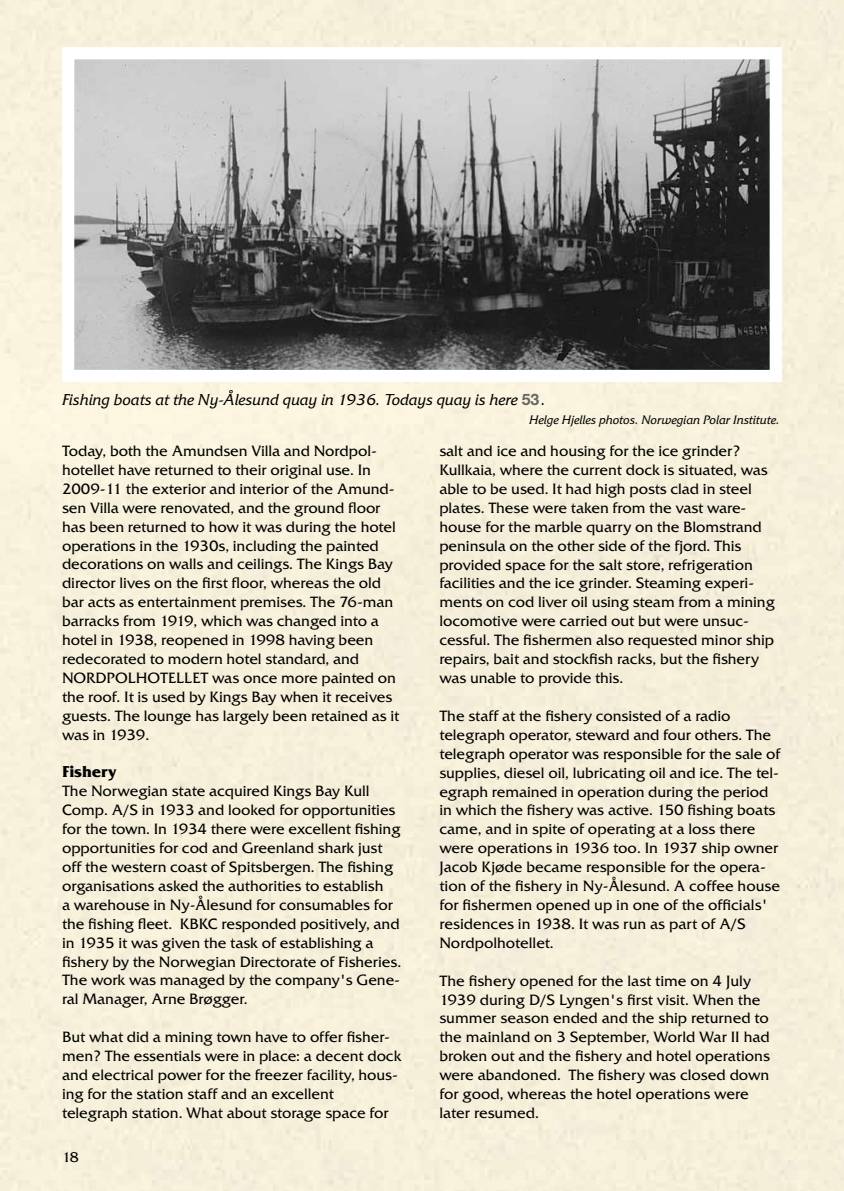
<style>
.page{position:relative;width:844px;height:1191px;background:#fff}
.page>*{position:absolute;margin:0;border:0;box-sizing:border-box;transform-origin:0 0}
.t1{font:italic 15.75px "Friz Qua";color:#000}
.t2{font:700 15.75px "Friz Qua";letter-spacing:-.005em;color:#000}
.t3{font:14.88px/18.9px "Friz Qua";letter-spacing:-.005em;color:#000}
.t4{font:14px "Friz Qua";color:#000}
.t5{font:italic 12.25px "Friz Qua";color:#000}
.s1{font-family:"Helvetica Neue LT Pro";font-weight:700;font-style:normal;color:#656564}
</style>
<div class="page">
<img style="left:75px;top:60px;width:693px;height:309px">
<p class="t1" style="left:62px;top:390px;width:485px">Fishing boats at the Ny-Ålesund quay in 1936. Todays quay is here <span class="s1">53</span>.</p>
<p class="t5" style="left:529px;top:412px;width:252px">Helge Hjelles photos. Norwegian Polar Institute.</p>
<p class="t3" style="left:62px;top:441px;width:338px">Today, both the Amundsen Villa and Nordpol&shy;hotellet have returned to their original use. In 2009-11 the exterior and interior of the Amund&shy;sen Villa were renovated, and the ground floor has been returned to how it was during the hotel operations in the 1930s, including the painted decorations on walls and ceilings. The Kings Bay director lives on the first floor, whereas the old bar acts as entertainment premises. The 76-man barracks from 1919, which was changed into a hotel in 1938, reopened in 1998 having been redecorated to modern hotel standard, and NORDPOLHOTELLET was once more painted on the roof. It is used by Kings Bay when it receives guests. The lounge has largely been retained as it was in 1939.</p>
<p class="t2" style="left:62px;top:762px;width:56px">Fishery</p>
<p class="t3" style="left:62px;top:781px;width:340px">The Norwegian state acquired Kings Bay Kull Comp. A/S in 1933 and looked for opportunities for the town. In 1934 there were excellent fishing opportunities for cod and Greenland shark just off the western coast of Spitsbergen. The fishing organisations asked the authorities to establish<br>a warehouse in Ny-Ålesund for consumables for the fishing fleet. KBKC responded positively, and in 1935 it was given the task of establishing a fishery by the Norwegian Directorate of Fisheries.<br>The work was managed by the company's Gene&shy;ral Manager, Arne Brøgger.</p>
<p class="t3" style="left:62px;top:1027px;width:341px">But what did a mining town have to offer fisher&shy;men? The essentials were in place: a decent dock and electrical power for the freezer facility, hous&shy;ing for the station staff and an excellent telegraph station. What about storage space for</p>
<p class="t4" style="left:62px;top:1148px;width:18px">18</p>
<p class="t3" style="left:439px;top:441px;width:337px">salt and ice and housing for the ice grinder?<br>Kullkaia, where the current dock is situated, was able to be used. It had high posts clad in steel plates. These were taken from the vast ware&shy;house for the marble quarry on the Blomstrand peninsula on the other side of the fjord. This provided space for the salt store, refrigeration facilities and the ice grinder. Steaming experi&shy;ments on cod liver oil using steam from a mining locomotive were carried out but were unsuc&shy;cessful. The fishermen also requested minor ship repairs, bait and stockfish racks, but the fishery was unable to provide this.</p>
<p class="t3" style="left:439px;top:706px;width:342px">The staff at the fishery consisted of a radio telegraph operator, steward and four others. The telegraph operator was responsible for the sale of supplies, diesel oil, lubricating oil and ice. The tel&shy;egraph remained in operation during the period in which the fishery was active. 150 fishing boats came, and in spite of operating at a loss there were operations in 1936 too. In 1937 ship owner Jacob Kjøde became responsible for the opera&shy;tion of the fishery in Ny-Ålesund. A coffee house for fishermen opened up in one of the officials' residences in 1938. It was run as part of A/S Nordpolhotellet.</p>
<p class="t3" style="left:439px;top:970px;width:332px">The fishery opened for the last time on 4 July 1939 during D/S Lyngen's first visit. When the summer season ended and the ship returned to the mainland on 3 September, World War II had broken out and the fishery and hotel operations were abandoned. The fishery was closed down for good, whereas the hotel operations were later resumed.</p>
</div>
